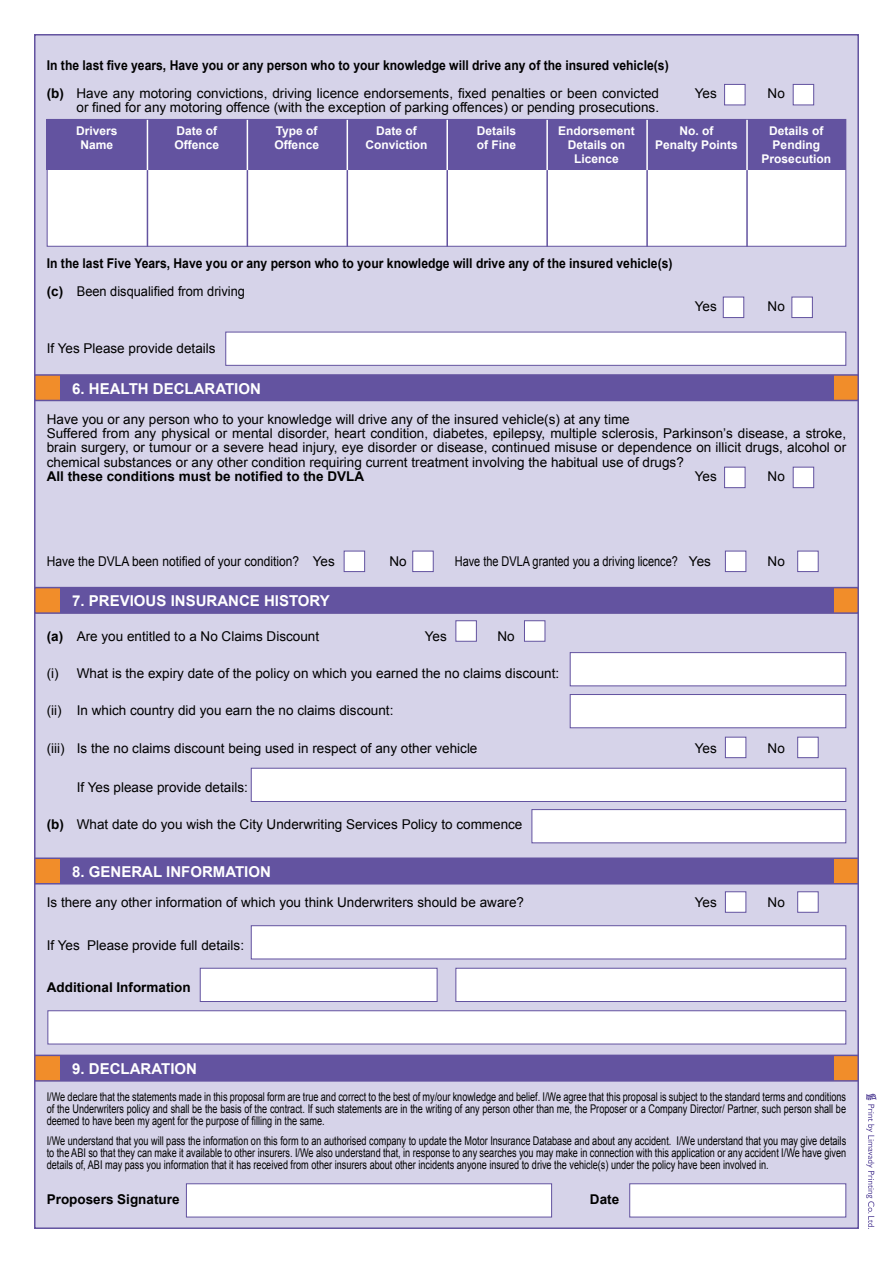
<style>
.page{position:relative;width:893px;height:1263px;background:#fff}
.page>*{position:absolute;margin:0;border:0;box-sizing:border-box;transform-origin:0 0}
.t1{font:700 15px "Arial";color:#fff}
.t2{font:13.5px/14.2px "Arial";color:#000}
.t3{font:700 13.5px/28.3px "Arial";color:#000;scale:.9 1}
.t4{font:700 13.5px "Arial";color:#000}
.t5{font:13.5px "Arial";color:#000;scale:.89 1}
.t6{font:13.5px "Arial";color:#000;scale:.81 1}
.t7{font:12px/12px "Arial";color:#000;text-align:justify;scale:.76 1}
.t8{font:700 12px/14.4px "Arial";color:#fff;text-align:center}
.s1{font-weight:400}
.s2{font-weight:700}
</style>
<div class="page">
<div style="left:34px;top:34px;width:825px;height:1195px;background:#d6d3e9;border:2px solid #6353a0"></div>
<div style="left:723px;top:297px;width:21px;height:21px;background:#fff;border:1px solid #6353a0"></div>
<div style="left:791px;top:297px;width:22px;height:21px;background:#fff;border:1px solid #6353a0"></div>
<div style="left:47px;top:119px;width:799px;height:128px;background:#fff;border:1px solid #6353a0"></div>
<div style="left:47px;top:119px;width:799px;height:50px;background:#6353a0"></div>
<hr style="left:147px;top:120px;width:1px;height:50px;background:#fff">
<hr style="left:147px;top:170px;width:1px;height:77px;background:#6353a0">
<hr style="left:247px;top:120px;width:1px;height:50px;background:#fff">
<hr style="left:247px;top:170px;width:1px;height:77px;background:#6353a0">
<hr style="left:347px;top:120px;width:1px;height:50px;background:#fff">
<hr style="left:347px;top:170px;width:1px;height:77px;background:#6353a0">
<hr style="left:446px;top:120px;width:2px;height:50px;background:#fff">
<hr style="left:446px;top:170px;width:2px;height:77px;background:#6353a0">
<hr style="left:546px;top:120px;width:2px;height:50px;background:#fff">
<hr style="left:546px;top:170px;width:2px;height:77px;background:#6353a0">
<hr style="left:646px;top:120px;width:2px;height:50px;background:#fff">
<hr style="left:646px;top:170px;width:2px;height:77px;background:#6353a0">
<hr style="left:746px;top:120px;width:2px;height:50px;background:#fff">
<hr style="left:746px;top:170px;width:2px;height:77px;background:#6353a0">
<div style="left:225px;top:332px;width:621px;height:34px;background:#fff;border:1px solid #6353a0"></div>
<div style="left:724px;top:84px;width:21px;height:21px;background:#fff;border:1px solid #6353a0"></div>
<div style="left:793px;top:84px;width:21px;height:21px;background:#fff;border:1px solid #6353a0"></div>
<div style="left:34px;top:374px;width:825px;height:27px;background:#f18d2a;border:2px solid #6353a0"></div>
<div style="left:60px;top:375px;width:773px;height:25px;background:#6353a0"></div>
<div style="left:724px;top:467px;width:21px;height:21px;background:#fff;border:1px solid #6353a0"></div>
<div style="left:793px;top:467px;width:21px;height:21px;background:#fff;border:1px solid #6353a0"></div>
<div style="left:34px;top:587px;width:825px;height:27px;background:#f18d2a;border:2px solid #6353a0"></div>
<div style="left:60px;top:587px;width:773px;height:26px;background:#6353a0"></div>
<div style="left:34px;top:857px;width:825px;height:27px;background:#f18d2a"></div>
<div style="left:60px;top:858px;width:773px;height:26px;background:#6353a0"></div>
<div style="left:34px;top:1054px;width:825px;height:28px;background:#f18d2a;border:2px solid #6353a0"></div>
<div style="left:60px;top:1055px;width:773px;height:26px;background:#6353a0"></div>
<svg style="left:866px;top:1093px;width:10px;height:136px"></svg>
<div style="left:251px;top:925px;width:595px;height:34px;background:#fff;border:1px solid #6353a0"></div>
<div style="left:725px;top:891px;width:21px;height:22px;background:#fff;border:1px solid #6353a0"></div>
<div style="left:797px;top:891px;width:22px;height:22px;background:#fff;border:1px solid #6353a0"></div>
<div style="left:629px;top:1183px;width:217px;height:34px;background:#fff;border:1px solid #6353a0"></div>
<div style="left:186px;top:1183px;width:366px;height:34px;background:#fff;border:1px solid #6353a0"></div>
<div style="left:455px;top:968px;width:391px;height:34px;background:#fff;border:1px solid #6353a0"></div>
<div style="left:200px;top:968px;width:237px;height:34px;background:#fff;border:1px solid #6353a0"></div>
<div style="left:455px;top:620px;width:22px;height:22px;background:#fff;border:1px solid #6353a0"></div>
<div style="left:524px;top:620px;width:21px;height:22px;background:#fff;border:1px solid #6353a0"></div>
<div style="left:725px;top:737px;width:21px;height:21px;background:#fff;border:1px solid #6353a0"></div>
<div style="left:797px;top:737px;width:22px;height:21px;background:#fff;border:1px solid #6353a0"></div>
<div style="left:570px;top:652px;width:276px;height:34px;background:#fff;border:1px solid #6353a0"></div>
<div style="left:570px;top:694px;width:276px;height:34px;background:#fff;border:1px solid #6353a0"></div>
<div style="left:47px;top:1010px;width:799px;height:34px;background:#fff;border:1px solid #6353a0"></div>
<div style="left:344px;top:551px;width:21px;height:21px;background:#fff;border:1px solid #6353a0"></div>
<div style="left:412px;top:551px;width:22px;height:21px;background:#fff;border:1px solid #6353a0"></div>
<div style="left:725px;top:551px;width:21px;height:21px;background:#fff;border:1px solid #6353a0"></div>
<div style="left:797px;top:551px;width:22px;height:21px;background:#fff;border:1px solid #6353a0"></div>
<div style="left:251px;top:768px;width:595px;height:34px;background:#fff;border:1px solid #6353a0"></div>
<div style="left:531px;top:809px;width:315px;height:34px;background:#fff;border:1px solid #6353a0"></div>
<p class="t3" style="left:47px;top:51px;width:692px">In the last five years, Have you or any person who to your knowledge will drive any of the insured vehicle(s) (b)</p>
<p class="t2" style="left:77px;top:86px;width:584px">Have any motoring convictions, driving licence endorsements, fixed penalties or been convicted or fined for any motoring offence (with the exception of parking offences) or pending prosecutions.</p>
<p class="t2" style="left:695px;top:86px;width:24px">Yes</p>
<p class="t2" style="left:768px;top:86px;width:19px">No</p>
<p class="t8" style="left:76px;top:124px;width:43px">Drivers<br>Name</p>
<p class="t8" style="left:174px;top:124px;width:46px;text-align:left">Date of<br>Offence</p>
<p class="t8" style="left:274px;top:124px;width:46px;text-align:left">Type of<br>Offence</p>
<p class="t8" style="left:366px;top:124px;width:64px">Date of<br>Conviction</p>
<p class="t8" style="left:477px;top:124px;width:41px;text-align:left">Details of Fine</p>
<p class="t8" style="left:558px;top:124px;width:78px">Endorsement<br>Details on<br>Licence</p>
<p class="t8" style="left:655px;top:124px;width:84px">No. of<br>Penalty Points</p>
<p class="t8" style="left:762px;top:124px;width:71px">Details of<br>Pending<br>Prosecution</p>
<p class="t3" style="left:47px;top:250px;width:697px">In the last Five Years, Have you or any person who to your knowledge will drive any of the insured vehicle(s) (c) <span class="s1">Been disqualified from driving</span></p>
<p class="t2" style="left:47px;top:341px;width:170px">If Yes Please provide details</p>
<p class="t1" style="left:72px;top:378px;width:188px">6. Health Dec laration</p>
<p class="t2" style="left:695px;top:299px;width:24px">Yes</p>
<p class="t2" style="left:768px;top:299px;width:19px">No</p>
<p class="t2" style="left:47px;top:412px;width:801px">Have you or any person who to your knowledge will drive any of the insured vehicle(s) at any time<br>Suffered from any physical or mental disorder, heart condition, diabetes, epilepsy, multiple sclerosis, Parkinson’s disease, a stroke, brain surgery, or tumour or a severe head injury, eye disorder or disease, continued misuse or dependence on illicit drugs, alcohol or chemical substances or any other condition requiring current treatment involving the habitual use of drugs?</p>
<p class="t4" style="left:47px;top:467px;width:319px">All these conditions must be notified to the DVLA</p>
<p class="t2" style="left:695px;top:469px;width:24px">Yes</p>
<p class="t2" style="left:768px;top:469px;width:19px">No</p>
<p class="t5" style="left:47px;top:552px;width:325px">Have the DVLA been notified of your condition? Yes</p>
<p class="t2" style="left:390px;top:554px;width:19px">No</p>
<p class="t6" style="left:455px;top:552px;width:318px">Have the DVLA granted you a driving licence? Yes</p>
<p class="t2" style="left:768px;top:554px;width:19px">No</p>
<p class="t1" style="left:72px;top:591px;width:257px">7. Previous Insurance History</p>
<p class="t2" style="left:47px;top:629px;width:274px"><span class="s2">(a)</span> Are you entitled to a No Claims Discount</p>
<p class="t2" style="left:425px;top:629px;width:24px">Yes</p>
<p class="t2" style="left:498px;top:629px;width:19px">No</p>
<p class="t2" style="left:47px;top:666px;width:514px">(i) What is the expiry date of the policy on which you earned the no claims discount:</p>
<p class="t2" style="left:47px;top:704px;width:348px">(ii) In which country did you earn the no claims discount:</p>
<p class="t2" style="left:47px;top:741px;width:432px">(iii) Is the no claims discount being used in respect of any other vehicle</p>
<p class="t2" style="left:695px;top:741px;width:24px">Yes</p>
<p class="t2" style="left:768px;top:741px;width:19px">No</p>
<p class="t2" style="left:77px;top:780px;width:173px">If Yes please provide details:</p>
<p class="t2" style="left:47px;top:817px;width:477px"><span class="s2">(b)</span> What date do you wish the City Underwriting Services Policy to commence</p>
<p class="t1" style="left:72px;top:862px;width:198px">8. General Information</p>
<p class="t2" style="left:47px;top:895px;width:479px">Is there any other information of which you think Underwriters should be aware?</p>
<p class="t2" style="left:695px;top:895px;width:24px">Yes</p>
<p class="t2" style="left:768px;top:895px;width:19px">No</p>
<p class="t2" style="left:47px;top:938px;width:199px">If Yes Please provide full details:</p>
<p class="t4" style="left:47px;top:979px;width:146px">Additional Information</p>
<p class="t1" style="left:72px;top:1059px;width:59px">9. DECLARATIO</p>
<p class="t1" style="left:186px;top:1059px;width:12px">N</p>
<p class="t7" style="left:47px;top:1091px;width:1053px">I/We declare that the statements made in this proposal form are true and correct to the best of my/our knowledge and belief. I/We agree that this proposal is subject to the standard terms and conditions of the Underwriters policy and shall be the basis of the contract. If such statements are in the writing of any person other than me, the Proposer or a Company Director/ Partner, such person shall be deemed to have been my agent for the purpose of filling in the same.</p>
<p class="t7" style="left:47px;top:1135px;width:1053px">I/We understand that you will pass the information on this form to an authorised company to update the Motor Insurance Database and about any accident. I/We understand that you may give details to the ABI so that they can make it available to other insurers. I/We also understand that, in response to any searches you may make in connection with this application or any accident I/We have given details of, ABI may pass you information that it has received from other insurers about other incidents anyone insured to drive the vehicle(s) under the policy have been involved in.</p>
<p class="t4" style="left:47px;top:1190px;width:134px">Proposers Signature</p>
<p class="t4" style="left:590px;top:1190px;width:31px">Date</p>
</div>
